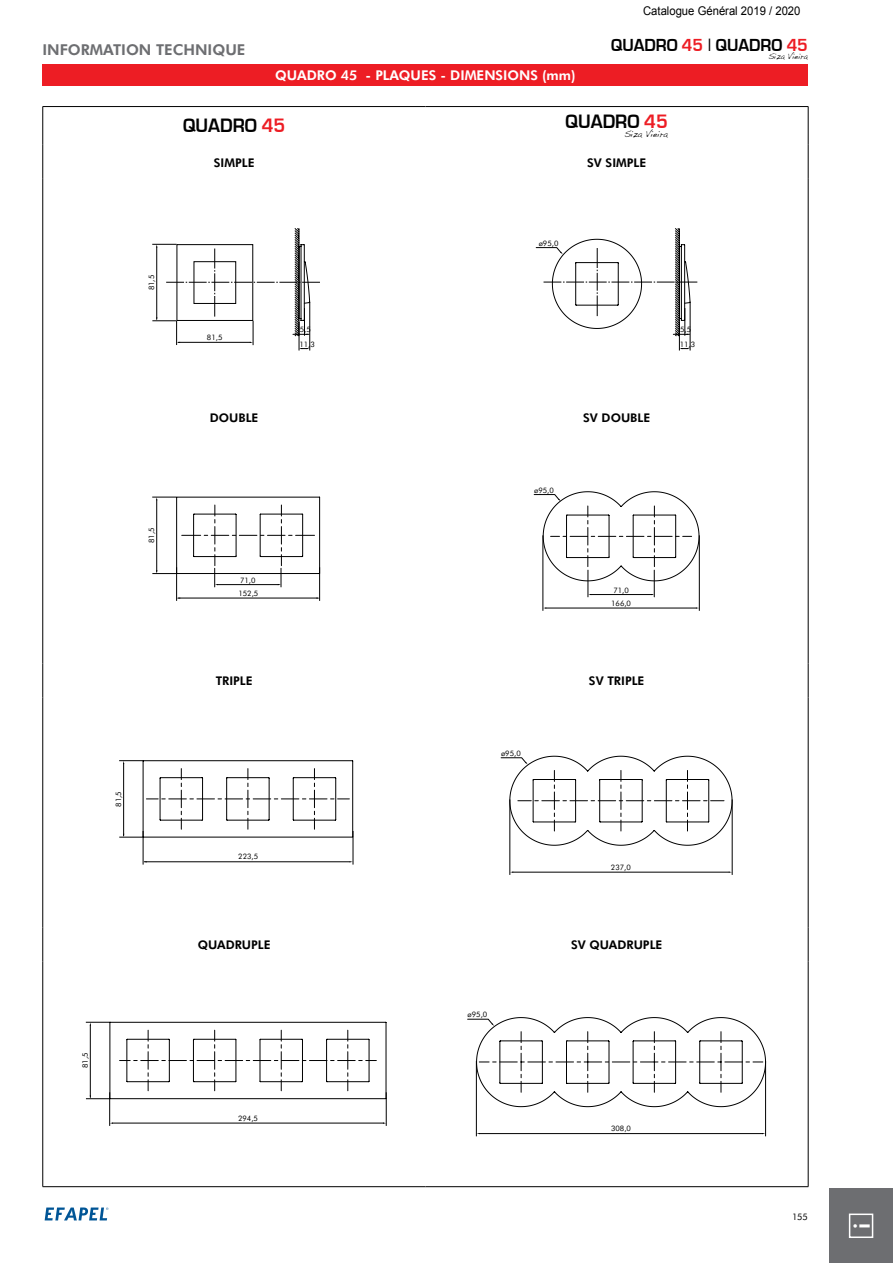
<style>
.page{position:relative;width:893px;height:1263px;background:#fff}
.page>*{position:absolute;margin:0;border:0;box-sizing:border-box;transform-origin:0 0}
.t1{font:800 21.45px "Futura BT";color:#fff}
.t2{font:700 19.95px "Eurostile";color:#000;scale:.94 1}
.t3{font:700 18px "Eurostile";color:#000;scale:.94 1}
.t4{font:800 15px "Futura BT";color:#6d6e71}
.t5{font:800 13.5px "Futura BT";color:#fff}
.t6{font:800 12px "Futura BT";color:#000}
.t7{font:12px "Arial";color:#000;scale:.94 1}
.t8{font:9.3px "Handwriting Dakota";color:#000;scale:.94 1}
.t9{font:9px "Futura BT";color:#000}
.t10{font:8.4px "Handwriting Dakota";color:#000;scale:.94 1}
.t11{font:7.5px/14.9px "Futura BT";color:#000}
.s1{color:#ed1d24}
.s2{font-family:"Times";font-weight:400}
</style>
<div class="page">
<svg style="left:45px;top:1207px;width:63px;height:13px"></svg>
<div style="left:829px;top:1188px;width:64px;height:75px;background:#6d6e71"></div>
<div style="left:849px;top:1213px;width:24px;height:25px;border:2px solid #fff"></div>
<div style="left:43px;top:64px;width:765px;height:21px;background:#ed1d24"></div>
<hr style="left:43px;top:106px;width:382px;height:1px;background:#000">
<hr style="left:43px;top:107px;width:1px;height:38px;background:#000">
<hr style="left:425px;top:106px;width:383px;height:1px;background:#000">
<hr style="left:808px;top:107px;width:1px;height:38px;background:#000">
<hr style="left:43px;top:145px;width:1px;height:34px;background:#000">
<hr style="left:808px;top:145px;width:1px;height:34px;background:#000">
<hr style="left:43px;top:179px;width:1px;height:221px;background:#000">
<hr style="left:808px;top:179px;width:1px;height:221px;background:#000">
<hr style="left:43px;top:400px;width:1px;height:34px;background:#000">
<hr style="left:808px;top:400px;width:1px;height:34px;background:#000">
<hr style="left:43px;top:434px;width:1px;height:230px;background:#000">
<hr style="left:808px;top:434px;width:1px;height:230px;background:#000">
<hr style="left:43px;top:664px;width:1px;height:34px;background:#000">
<hr style="left:808px;top:664px;width:1px;height:34px;background:#000">
<hr style="left:43px;top:698px;width:1px;height:229px;background:#000">
<hr style="left:808px;top:698px;width:1px;height:229px;background:#000">
<hr style="left:43px;top:927px;width:1px;height:34px;background:#000">
<hr style="left:808px;top:927px;width:1px;height:34px;background:#000">
<hr style="left:43px;top:961px;width:1px;height:225px;background:#000">
<hr style="left:808px;top:961px;width:1px;height:225px;background:#000">
<hr style="left:43px;top:1186px;width:382px;height:1px;background:#000">
<hr style="left:425px;top:1186px;width:383px;height:1px;background:#000">
<svg style="left:152px;top:228px;width:168px;height:122px"></svg>
<div style="left:177px;top:244px;width:76px;height:77px;border:1px solid #000"></div>
<div style="left:194px;top:261px;width:42px;height:43px;border:1px solid #000"></div>
<svg style="left:536px;top:228px;width:161px;height:122px"></svg>
<hr style="left:319px;top:567px;width:1px;height:34px;background:#000">
<hr style="left:176px;top:567px;width:1px;height:34px;background:#000">
<hr style="left:178px;top:598px;width:140px;height:1px;background:#000">
<svg style="left:152px;top:496px;width:168px;height:91px"></svg>
<hr style="left:699px;top:535px;width:1px;height:76px;background:#000">
<hr style="left:543px;top:535px;width:1px;height:76px;background:#000">
<hr style="left:546px;top:608px;width:150px;height:1px;background:#000">
<svg style="left:534px;top:491px;width:166px;height:106px"></svg>
<hr style="left:353px;top:831px;width:1px;height:33px;background:#000">
<hr style="left:143px;top:831px;width:1px;height:33px;background:#000">
<hr style="left:144px;top:861px;width:206px;height:1px;background:#000">
<svg style="left:119px;top:760px;width:235px;height:78px"></svg>
<hr style="left:732px;top:799px;width:1px;height:76px;background:#000">
<hr style="left:510px;top:799px;width:1px;height:76px;background:#000">
<hr style="left:513px;top:872px;width:216px;height:1px;background:#000">
<svg style="left:501px;top:755px;width:232px;height:91px"></svg>
<hr style="left:386px;top:1092px;width:1px;height:34px;background:#000">
<hr style="left:109px;top:1092px;width:1px;height:34px;background:#000">
<hr style="left:112px;top:1123px;width:272px;height:1px;background:#000">
<svg style="left:86px;top:1021px;width:301px;height:79px"></svg>
<hr style="left:765px;top:1061px;width:1px;height:75px;background:#000">
<hr style="left:476px;top:1061px;width:1px;height:75px;background:#000">
<hr style="left:479px;top:1133px;width:284px;height:1px;background:#000">
<svg style="left:467px;top:1017px;width:299px;height:90px"></svg>
<h3 class="t4" style="left:43px;top:40px;width:204px">INFORMATION TECHNIQUE</h3>
<h3 class="t7" style="left:643px;top:3px;width:169px">Catalogue Général 2019 / 2020</h3>
<h3 class="t3" style="left:611px;top:35px;width:211px">QUADRO <span class="s1">45</span> <span class="s2">|</span> QUADRO <span class="s1">45</span></h3>
<p class="t10" style="left:769px;top:51px;width:43px">Siza Vieira</p>
<h3 class="t5" style="left:275px;top:67px;width:302px">QUADRO 45 - PLAQUES - DIMENSIONS (mm)</h3>
<h2 class="t2" style="left:183px;top:115px;width:110px">QUADRO <span class="s1">45</span></h2>
<h2 class="t2" style="left:566px;top:111px;width:110px">QUADRO <span class="s1">45</span></h2>
<p class="t8" style="left:625px;top:128px;width:47px">Siza Vieira</p>
<h3 class="t6" style="left:214px;top:155px;width:42px">SIMPLE</h3>
<h3 class="t6" style="left:587px;top:155px;width:61px">SV SIMPLE</h3>
<p class="t11" style="left:144px;top:290px;width:17px;rotate:-90deg">81,5</p>
<p class="t11" style="left:144px;top:543px;width:17px;rotate:-90deg">81,5</p>
<p class="t11" style="left:111px;top:807px;width:17px;rotate:-90deg">81,5</p>
<p class="t11" style="left:78px;top:1068px;width:17px;rotate:-90deg">81,5</p>
<p class="t11" style="left:539px;top:235px;width:21px">ø95,0</p>
<p class="t11" style="left:207px;top:330px;width:17px">81,5</p>
<p class="t11" style="left:299px;top:322px;width:17px">5,5<br>11,3</p>
<h3 class="t6" style="left:210px;top:410px;width:50px">DOUBLE</h3>
<h3 class="t6" style="left:583px;top:410px;width:69px">SV DOUBLE</h3>
<p class="t11" style="left:534px;top:482px;width:21px">ø95,0</p>
<p class="t11" style="left:680px;top:322px;width:13px">5,5</p>
<p class="t11" style="left:680px;top:337px;width:17px">11,3</p>
<p class="t11" style="left:240px;top:573px;width:17px">71,0</p>
<p class="t11" style="left:238px;top:585px;width:21px">152,5</p>
<p class="t11" style="left:613px;top:583px;width:17px">71,0</p>
<p class="t11" style="left:611px;top:595px;width:21px">166,0</p>
<h3 class="t6" style="left:216px;top:674px;width:39px">TRIPLE</h3>
<h3 class="t6" style="left:589px;top:674px;width:57px">SV TRIPLE</h3>
<p class="t11" style="left:501px;top:746px;width:21px">ø95,0</p>
<p class="t11" style="left:238px;top:849px;width:21px">223,5</p>
<p class="t11" style="left:611px;top:859px;width:21px">237,0</p>
<h3 class="t6" style="left:198px;top:937px;width:74px">QUADRUPLE</h3>
<h3 class="t6" style="left:571px;top:937px;width:93px">SV QUADRUPLE</h3>
<p class="t11" style="left:238px;top:1110px;width:21px">294,5</p>
<p class="t11" style="left:468px;top:1007px;width:21px">ø95,0</p>
<p class="t11" style="left:611px;top:1121px;width:21px">308,0</p>
<p class="t9" style="left:792px;top:1212px;width:17px">155</p>
<h1 class="t1" style="left:849px;top:1229px;width:8px;rotate:-90deg">i</h1>
</div>
